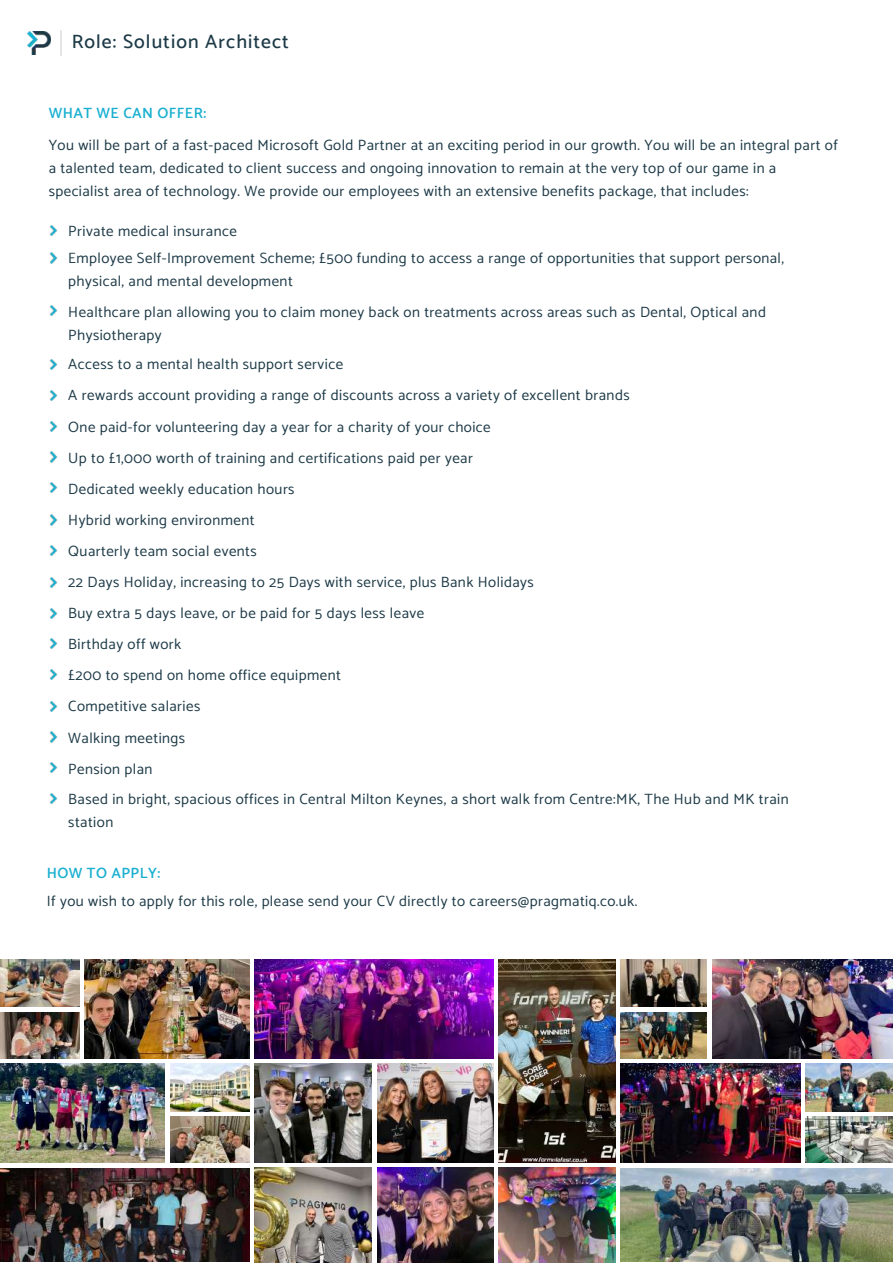
<style>
.page{position:relative;width:893px;height:1264px;background:#fff}
.page>*{position:absolute;margin:0;border:0;box-sizing:border-box;transform-origin:0 0}
.t1{font:500 19.5px "Catamaran";letter-spacing:.055em;color:#1d3a47}
.t2{font:15px/31px "Catamaran";letter-spacing:.03em;color:#1d3a47}
.t3{font:600 15px "Catamaran";letter-spacing:.03em;color:#1bb0d0}
</style>
<div class="page">
<img style="left:27px;top:31px;width:24px;height:24px">
<hr style="left:60px;top:30px;width:2px;height:26px;background:#d1d1d1">
<svg style="left:49px;top:225px;width:9px;height:10px"></svg>
<svg style="left:49px;top:253px;width:9px;height:10px"></svg>
<svg style="left:49px;top:305px;width:9px;height:11px"></svg>
<svg style="left:49px;top:359px;width:9px;height:10px"></svg>
<svg style="left:49px;top:390px;width:9px;height:10px"></svg>
<svg style="left:49px;top:421px;width:9px;height:10px"></svg>
<svg style="left:49px;top:452px;width:9px;height:10px"></svg>
<svg style="left:49px;top:482px;width:9px;height:11px"></svg>
<svg style="left:49px;top:515px;width:9px;height:10px"></svg>
<svg style="left:49px;top:545px;width:9px;height:11px"></svg>
<svg style="left:49px;top:577px;width:9px;height:10px"></svg>
<svg style="left:49px;top:608px;width:9px;height:10px"></svg>
<svg style="left:49px;top:638px;width:9px;height:10px"></svg>
<svg style="left:49px;top:669px;width:9px;height:10px"></svg>
<svg style="left:49px;top:732px;width:9px;height:10px"></svg>
<svg style="left:49px;top:701px;width:9px;height:10px"></svg>
<svg style="left:49px;top:762px;width:9px;height:10px"></svg>
<svg style="left:49px;top:793px;width:9px;height:10px"></svg>
<img style="left:620px;top:959px;width:86px;height:47px">
<img style="left:712px;top:959px;width:180px;height:99px">
<img style="left:620px;top:1012px;width:86px;height:46px">
<img style="left:620px;top:1063px;width:180px;height:99px">
<img style="left:805px;top:1063px;width:87px;height:48px">
<img style="left:805px;top:1116px;width:87px;height:46px">
<img style="left:620px;top:1168px;width:272px;height:93px">
<img style="left:254px;top:959px;width:239px;height:99px">
<img style="left:498px;top:959px;width:117px;height:203px">
<img style="left:254px;top:1063px;width:117px;height:99px">
<img style="left:377px;top:1063px;width:116px;height:99px">
<img style="left:254px;top:1167px;width:117px;height:95px">
<img style="left:377px;top:1167px;width:116px;height:95px">
<img style="left:498px;top:1167px;width:117px;height:95px">
<img style="left:0;top:959px;width:79px;height:47px">
<img style="left:85px;top:959px;width:165px;height:99px">
<img style="left:0;top:1012px;width:79px;height:46px">
<img style="left:0;top:1063px;width:164px;height:99px">
<img style="left:170px;top:1063px;width:80px;height:48px">
<img style="left:170px;top:1116px;width:80px;height:46px">
<img style="left:0;top:1168px;width:250px;height:93px">
<h1 class="t1" style="left:72px;top:30px;width:219px">Role: Solution Architect</h1>
<p class="t3" style="left:49px;top:104px;width:159px">WHAT WE CAN OFFER:</p>
<p class="t2" style="left:49px;top:133px;width:790px;line-height:23.1px">You will be part of a fast-paced Microsoft Gold Partner at an exciting period in our growth. You will be an integral part of a talented team, dedicated to client success and ongoing innovation to remain at the very top of our game in a specialist area of technology. We provide our employees with an extensive benefits package, that includes:</p>
<p class="t2" style="left:68px;top:217px;width:717px;line-height:27.2px">Private medical insurance<br>Employee Self-Improvement Scheme; £500 funding to access a range of opportunities that support personal,</p>
<p class="t2" style="left:68px;top:266px;width:699px;line-height:30.2px">physical, and mental development<br>Healthcare plan allowing you to claim money back on treatments across areas such as Dental, Optical and</p>
<p class="t2" style="left:68px;top:320px;width:276px;line-height:29.4px">Physiotherapy<br>Access to a mental health support service</p>
<p class="t2" style="left:68px;top:379px;width:721px">A rewards account providing a range of discounts across a variety of excellent brands<br>One paid-for volunteering day a year for a charity of your choice<br>Up to £1,000 worth of training and certifications paid per year<br>Dedicated weekly education hours<br>Hybrid working environment<br>Quarterly team social events<br>22 Days Holiday, increasing to 25 Days with service, plus Bank Holidays<br>Buy extra 5 days leave, or be paid for 5 days less leave<br>Birthday off work<br>£200 to spend on home office equipment<br>Competitive salaries<br>Walking meetings<br>Pension plan<br>Based in bright, spacious offices in Central Milton Keynes, a short walk from Centre:MK, The Hub and MK train</p>
<p class="t2" style="left:68px;top:806px;width:46px">station</p>
<p class="t3" style="left:47px;top:863px;width:115px">HOW TO APPLY:</p>
<p class="t2" style="left:47px;top:885px;width:592px">If you wish to apply for this role, please send your CV directly to careers@pragmatiq.co.uk.</p>
</div>
